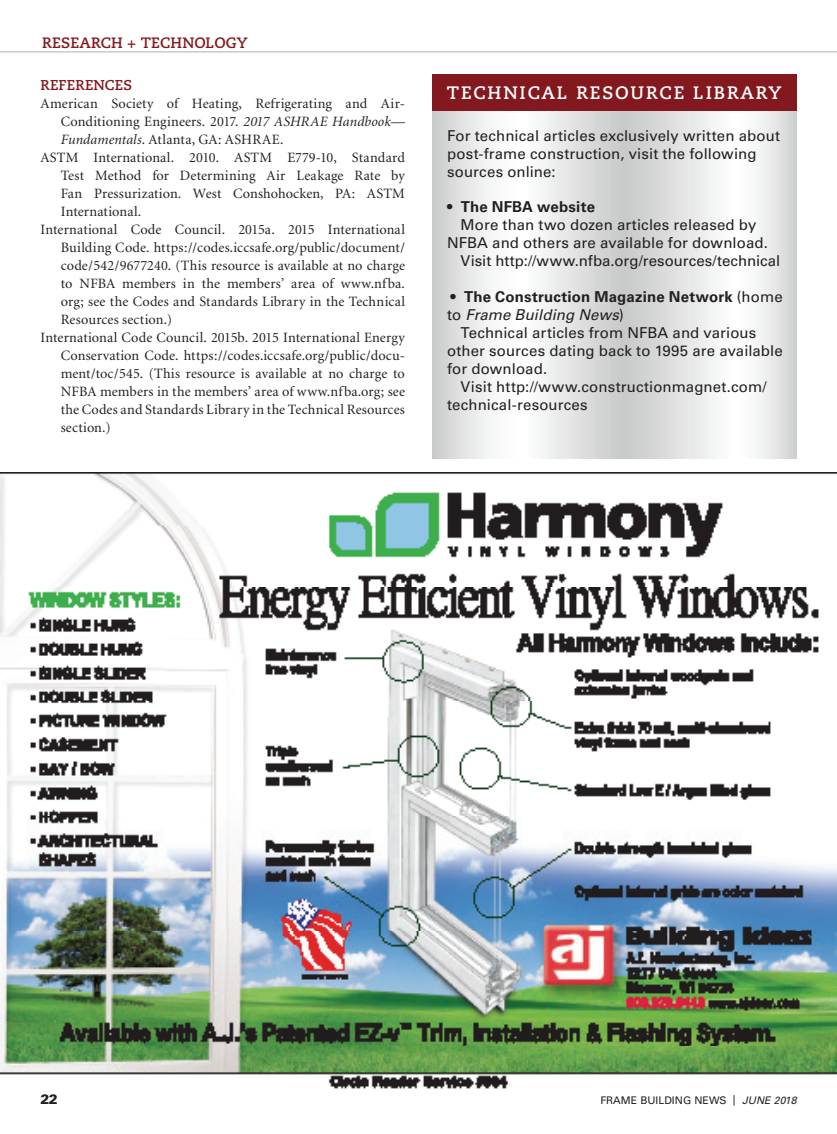
<style>
.page{position:relative;width:837px;height:1134px;background:#fff}
.page>*{position:absolute;margin:0;border:0;box-sizing:border-box;transform-origin:0 0}
.t1{font:700 18px "Caecilia LT Std";letter-spacing:.1em;color:#fff}
.t2{font:15px/18px "Univers LT Std";letter-spacing:.005em;color:#231f20}
.t3{font:700 15px "Univers LT Std";letter-spacing:.01em;color:#231f20}
.t4{font:italic 15px "Univers LT Std";letter-spacing:.005em;color:#231f20}
.t5{font:700 15px "Caecilia LT Std";letter-spacing:.01em;color:#83191e}
.t6{font:14.25px "Minion";letter-spacing:.01em;color:#231f20}
.t7{font:700 14.25px "Caecilia LT Std";letter-spacing:.005em;color:#83191e}
.t8{font:900 13.5px "Univers LT Std";color:#231f20}
.t9{font:10.5px "Univers LT Std";color:#231f20}
.s1{font-style:italic}
.s2{font-weight:400}
.s3{font-style:normal}
</style>
<div class="page">
<hr style="left:0;top:51px;width:837px;height:2px;background:#c8c9c9">
<svg style="left:432px;top:110px;width:364px;height:349px"></svg>
<div style="left:432px;top:74px;width:364px;height:36px;background:#83191e"></div>
<img style="left:0;top:472px;width:837px;height:617px">
<p class="t5" style="left:42px;top:34px;width:207px">RESEARCH + TECHNOLOGY</p>
<p class="t7" style="left:40px;top:77px;width:93px">REFERENCES</p>
<p class="t6" style="left:40px;top:96px;width:366px">American Society of Heating, Refrigerating and Air-</p>
<p class="t6" style="left:61px;top:114px;width:346px">Conditioning Engineers. 2017. <span class="s1">2017 ASHRAE Handbook—</span></p>
<p class="t6" style="left:61px;top:132px;width:224px"><span class="s1">Fundamentals</span>. Atlanta, GA: ASHRAE.</p>
<p class="t6" style="left:40px;top:150px;width:366px">ASTM International. 2010. ASTM E779-10, Standard</p>
<p class="t6" style="left:61px;top:168px;width:346px">Test Method for Determining Air Leakage Rate by</p>
<p class="t6" style="left:61px;top:186px;width:346px">Fan Pressurization. West Conshohocken, PA: ASTM</p>
<p class="t6" style="left:61px;top:204px;width:82px">International.</p>
<p class="t6" style="left:40px;top:222px;width:366px">International Code Council. 2015a. 2015 International</p>
<p class="t6" style="left:61px;top:240px;width:346px">Building Code. https://codes.iccsafe.org/public/document/</p>
<p class="t6" style="left:61px;top:258px;width:346px">code/542/9677240. (This resource is available at no charge</p>
<p class="t6" style="left:61px;top:276px;width:346px">to NFBA members in the members’ area of www.nfba.</p>
<p class="t6" style="left:61px;top:294px;width:346px">org; see the Codes and Standards Library in the Technical</p>
<p class="t6" style="left:61px;top:312px;width:113px">Resources section.)</p>
<p class="t6" style="left:40px;top:330px;width:366px">International Code Council. 2015b. 2015 International Energy</p>
<p class="t6" style="left:61px;top:348px;width:346px">Conservation Code. https://codes.iccsafe.org/public/docu-</p>
<p class="t6" style="left:61px;top:366px;width:346px">ment/toc/545. (This resource is available at no charge to</p>
<p class="t6" style="left:61px;top:384px;width:346px">NFBA members in the members’ area of www.nfba.org; see</p>
<p class="t6" style="left:61px;top:402px;width:346px">the Codes and Standards Library in the Technical Resources</p>
<p class="t6" style="left:61px;top:420px;width:52px">section.)</p>
<p class="t1" style="left:447px;top:83px;width:336px">TECHNICAL RESOURCE LIBRARY</p>
<p class="t2" style="left:447px;top:127px;width:334px">For technical articles exclusively written about post-frame construction, visit the following sources online:</p>
<p class="t3" style="left:447px;top:198px;width:149px">• The NFBA website</p>
<p class="t2" style="left:461px;top:216px;width:297px">More than two dozen articles released by</p>
<p class="t2" style="left:447px;top:234px;width:322px">NFBA and others are available for download.</p>
<p class="t2" style="left:461px;top:252px;width:321px">Visit http://www.nfba.org/resources/technical</p>
<p class="t3" style="left:451px;top:288px;width:334px">• The Construction Magazine Network <span class="s2">(home</span></p>
<p class="t4" style="left:447px;top:306px;width:178px"><span class="s3">to</span> Frame Building News<span class="s3">)</span></p>
<p class="t2" style="left:461px;top:324px;width:297px">Technical articles from NFBA and various</p>
<p class="t2" style="left:447px;top:342px;width:337px">other sources dating back to 1995 are available</p>
<p class="t2" style="left:447px;top:360px;width:102px">for download.</p>
<p class="t2" style="left:461px;top:378px;width:308px">Visit http://www.constructionmagnet.com/</p>
<p class="t2" style="left:447px;top:396px;width:142px">technical-resources</p>
<p class="t8" style="left:40px;top:1091px;width:19px">22</p>
<p class="t9" style="left:600px;top:1094px;width:198px">FRAME BUILDING NEWS | <span class="s1">june 2018</span></p>
</div>
